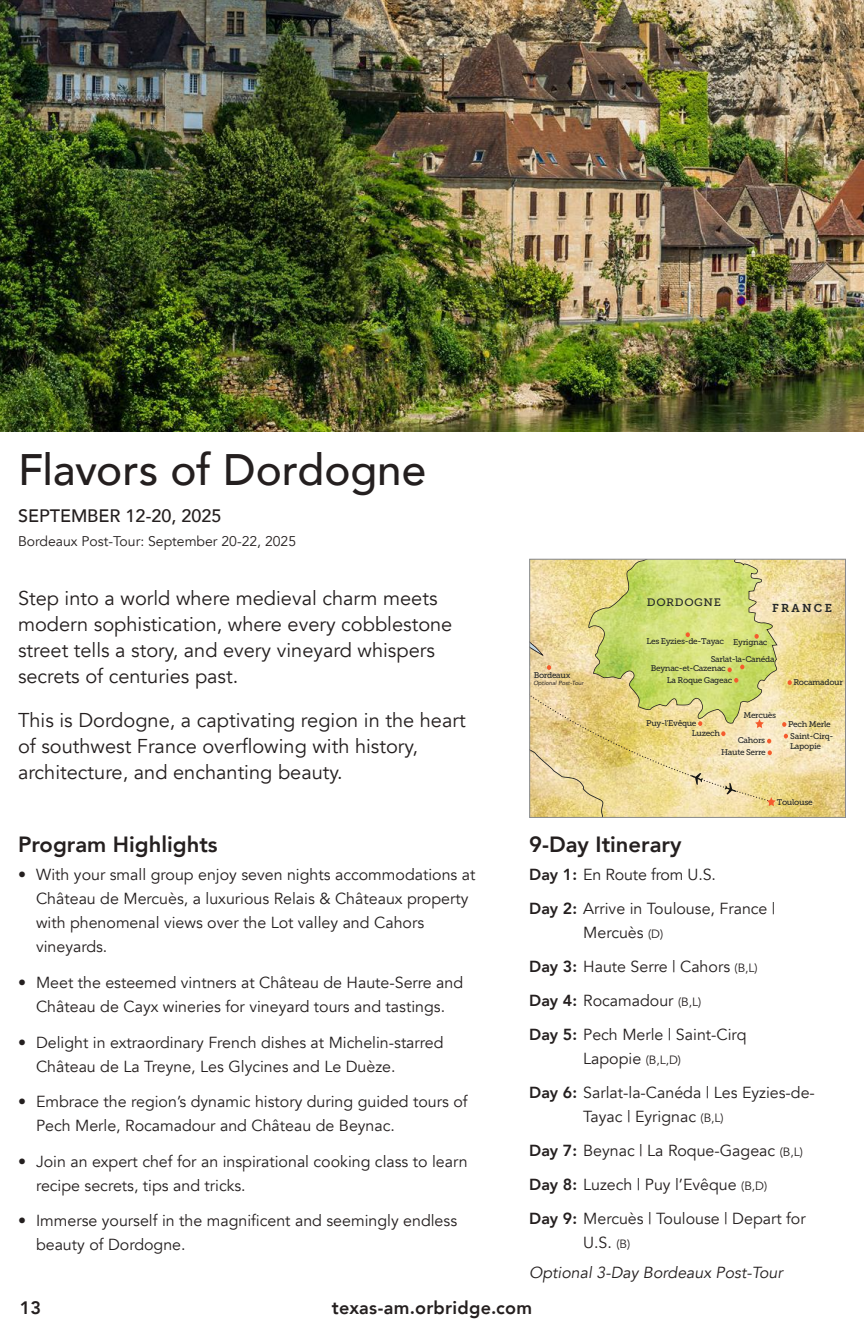
<style>
.page{position:relative;width:864px;height:1332px;background:#fff}
.page>*{position:absolute;margin:0;border:0;box-sizing:border-box;transform-origin:0 0}
.t1{font:500 44px "Avenir";letter-spacing:-.005em;color:#241f1f}
.t2{font:800 22px "Avenir";color:#241f1f}
.t3{font:20px/26px "Avenir";color:#241f1f}
.t4{font:800 18.2px "Avenir";letter-spacing:.015em;color:#241f1f}
.t5{font:500 18px "Avenir";color:#241f1f}
.t6{font:800 18px "Avenir";color:#241f1f}
.t7{font:16px/24px "Avenir";color:#241f1f}
.t8{font:italic 16px/30px "Avenir";color:#241f1f}
.t9{font:14px "Avenir";color:#241f1f}
.t10{font:11.4px "Museo Slab 700";letter-spacing:.2em;color:#242728}
.t11{font:10.8px "Museo Slab 500";letter-spacing:.05em;color:#242728;scale:1.06 1}
.t12{font:8.2px/10px "Museo Slab 500";letter-spacing:-.04em;color:#242728}
.t13{font:italic 6px "Avenir";color:#241f1f}
.s1{font-weight:800}
.s2{font-size:12px}
.s3{font-style:normal}
.s4{font-style:normal;font-size:12px}
</style>
<div class="page">
<svg style="left:792px;top:561px;width:52px;height:255px;background:#ebd793"></svg>
<svg style="left:531px;top:561px;width:261px;height:255px;background:#e1d88c"></svg>
<div style="left:529px;top:559px;width:317px;height:259px;border:1px solid #89898b"></div>
<img style="left:0;top:0;width:864px;height:432px">
<h1 class="t1" style="left:18px;top:431px;width:410px">Flavors of Dordogne</h1>
<p class="t5" style="left:18px;top:500px;width:205px">SEPTEMBER 12-20, 2025</p>
<p class="t9" style="left:18px;top:533px;width:280px">Bordeaux Post-Tour: September 20-22, 2025</p>
<p class="t3" style="left:18px;top:586px;width:436px">Step into a world where medieval charm meets modern sophistication, where every cobblestone street tells a story, and every vineyard whispers secrets of centuries past.</p>
<p class="t3" style="left:18px;top:708px;width:449px">This is Dordogne, a captivating region in the heart of southwest France overflowing with history, architecture, and enchanting beauty.</p>
<h2 class="t2" style="left:18px;top:827px;width:201px">Program Highlights</h2>
<p class="t7" style="left:36px;top:863px;width:441px;text-indent:-18px">• With your small group enjoy seven nights accommodations at Château de Mercuès, a luxurious Relais &amp; Châteaux property with phenomenal views over the Lot valley and Cahors vineyards.</p>
<p class="t7" style="left:18px;top:971px;width:447px;text-align:center">• Meet the esteemed vintners at Château de Haute-Serre and<br>Château de Cayx wineries for vineyard tours and tastings.</p>
<p class="t7" style="left:36px;top:1030px;width:409px;text-indent:-18px">• Delight in extraordinary French dishes at Michelin-starred<br>Château de La Treyne, Les Glycines and Le Duèze.</p>
<p class="t7" style="left:36px;top:1090px;width:433px;text-indent:-18px">• Embrace the region’s dynamic history during guided tours of<br>Pech Merle, Rocamadour and Château de Beynac.</p>
<p class="t7" style="left:36px;top:1149px;width:433px;text-indent:-18px">• Join an expert chef for an inspirational cooking class to learn recipe secrets, tips and tricks.</p>
<p class="t7" style="left:36px;top:1209px;width:423px;text-indent:-18px">• Immerse yourself in the magnificent and seemingly endless beauty of Dordogne.</p>
<p class="t12" style="left:534px;top:670px;width:38px">Bordeaux</p>
<p class="t13" style="left:533px;top:679px;width:52px">Optional Post-Tour</p>
<p class="t11" style="left:647px;top:597px;width:71px">DORDOGNE</p>
<p class="t10" style="left:772px;top:602px;width:61px">FRANCE</p>
<p class="t12" style="left:646px;top:636px;width:123px">Les Eyzies-de-Tayac Eyrignac</p>
<p class="t12" style="left:651px;top:663px;width:77px">Beynac-et-Cazenac</p>
<p class="t12" style="left:711px;top:654px;width:65px">Sarlat-la-Canéda</p>
<p class="t12" style="left:667px;top:675px;width:67px">La Roque Gageac</p>
<p class="t12" style="left:743px;top:710px;width:34px">Mercuès</p>
<p class="t12" style="left:721px;top:734px;width:46px;line-height:12.4px;text-align:right">Cahors<br>Haute Serre</p>
<p class="t12" style="left:646px;top:719px;width:52px">Puy-l'Evêque</p>
<p class="t12" style="left:692px;top:729px;width:30px">Luzech</p>
<p class="t12" style="left:793px;top:677px;width:51px">Rocamadour</p>
<p class="t12" style="left:788px;top:719px;width:44px">Pech Merle</p>
<p class="t12" style="left:790px;top:731px;width:45px">Saint-Cirq-<br>Lapopie</p>
<p class="t12" style="left:777px;top:798px;width:37px">Toulouse</p>
<h2 class="t2" style="left:529px;top:827px;width:154px">9-Day Itinerary</h2>
<p class="t7" style="left:529px;top:858px;width:248px;line-height:34px"><span class="s1">Day 1:</span> En Route from U.S.<br><span class="s1">Day 2:</span> Arrive in Toulouse, France |</p>
<p class="t7" style="left:529px;top:916px;width:230px;line-height:34px;text-indent:54px">Mercuès <span class="s2">(D)<br></span><span class="s1">Day 3:</span> Haute Serre | Cahors <span class="s2">(B,L)<br></span><span class="s1">Day 4:</span> Rocamadour <span class="s2">(B,L)<br></span><span class="s1">Day 5:</span> Pech Merle | Saint-Cirq</p>
<p class="t7" style="left:529px;top:1042px;width:287px;line-height:34px;text-indent:54px">Lapopie <span class="s2">(B,L,D)<br></span><span class="s1">Day 6:</span> Sarlat-la-Canéda | Les Eyzies-de-</p>
<p class="t7" style="left:529px;top:1100px;width:278px;line-height:34px;text-indent:54px">Tayac | Eyrignac <span class="s2">(B,L)<br></span><span class="s1">Day 7:</span> Beynac | La Roque-Gageac <span class="s2">(B,L)<br></span><span class="s1">Day 8:</span> Luzech | Puy l’Evêque <span class="s2">(B,D)<br></span><span class="s1">Day 9:</span> Mercuès | Toulouse | Depart for</p>
<p class="t8" style="left:529px;top:1228px;width:255px;text-indent:54px"><span class="s3">U.S.</span> <span class="s4">(B)<br></span>Optional 3-Day Bordeaux Post-Tour</p>
<p class="t6" style="left:20px;top:1293px;width:23px">13</p>
<p class="t4" style="left:332px;top:1293px;width:202px">texas-am.orbridge.com</p>
</div>
